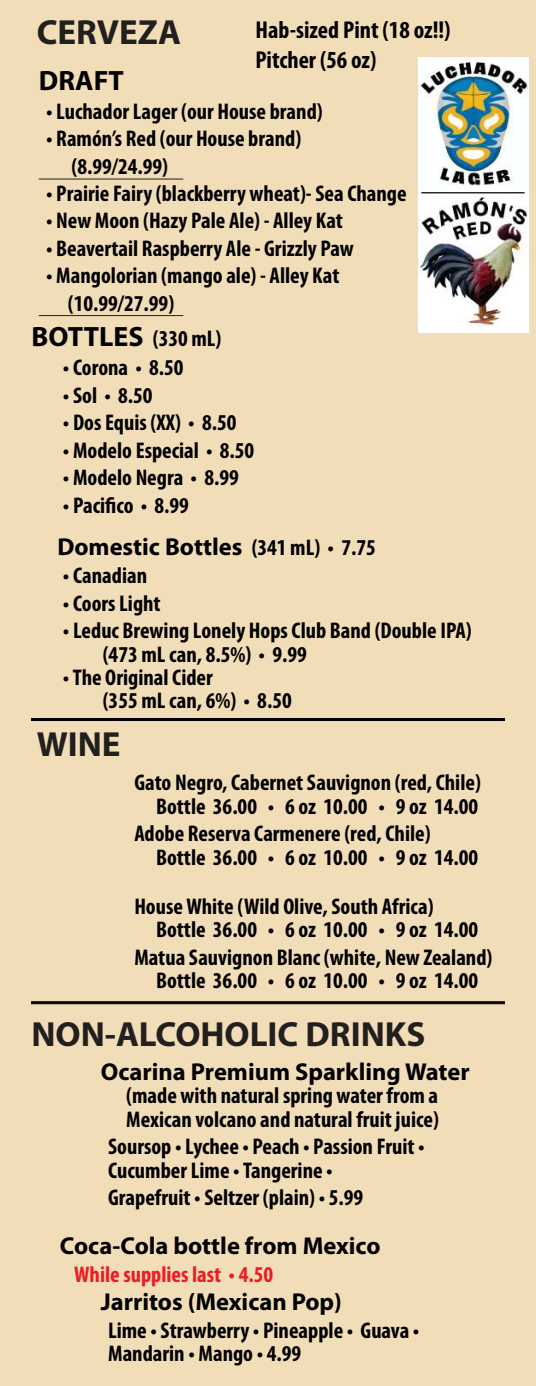
<style>
.page{position:relative;width:536px;height:1386px;background:#f1ddb8}
.page>*{position:absolute;margin:0;border:0;box-sizing:border-box;transform-origin:0 0}
.t1{font:700 35px "Myriad Pro";color:#221f1f}
.t2{font:700 28px "Myriad Pro";color:#020102}
.t3{font:700 24.5px "Myriad Pro";color:#020102}
.t4{font:700 condensed 24.5px/29.6px "Myriad Pro";color:#020102}
.t5{font:700 condensed 22.75px/23.3px "Myriad Pro";color:#020102}
.t6{font:700 condensed 22.75px "Myriad Pro";color:#ed1c24}
.s1{font-stretch:condensed;font-size:22.75px}
</style>
<div class="page">
<div style="left:31px;top:1001px;width:473px;height:3px;background:#020102;border:1px solid #020102"></div>
<hr style="left:31px;top:718px;width:473px;height:3px;background:#020102">
<img style="left:418px;top:57px;width:110px;height:275px">
<hr style="left:421px;top:192px;width:103px;height:1px;background:#020102">
<hr style="left:39px;top:179px;width:144px;height:1px;background:#221f1f">
<hr style="left:39px;top:315px;width:144px;height:1px;background:#221f1f">
<h1 class="t1" style="left:37px;top:9px;width:146px">CERVEZA</h1>
<p class="t4" style="left:255px;top:14px;width:197px">Hab-sized Pint (18 oz!!)<br>Pitcher (56 oz)</p>
<p class="t2" style="left:39px;top:62px;width:86px">DRAFT</p>
<p class="t5" style="left:46px;top:99px;width:278px">• Luchador Lager (our House brand)</p>
<p class="t5" style="left:71px;top:124px;width:231px;line-height:27.5px;text-indent:-25px">• Ramón’s Red (our House brand) (8.99/24.99)</p>
<p class="t5" style="left:46px;top:181px;width:362px">• Prairie Fairy (blackberry wheat)- Sea Change</p>
<p class="t5" style="left:46px;top:209px;width:298px">• New Moon (Hazy Pale Ale) - Alley Kat</p>
<p class="t5" style="left:46px;top:236px;width:309px">• Beavertail Raspberry Ale - Grizzly Paw</p>
<p class="t5" style="left:68px;top:262px;width:273px;line-height:27.5px;text-indent:-22px">• Mangolorian (mango ale) - Alley Kat (10.99/27.99)</p>
<p class="t2" style="left:31px;top:318px;width:191px">BOTTLES <span class="s1">(330 mL)</span></p>
<p class="t5" style="left:63px;top:356px;width:122px">• Corona • 8.50</p>
<p class="t5" style="left:63px;top:383px;width:91px">• Sol • 8.50</p>
<p class="t5" style="left:63px;top:411px;width:175px">• Dos Equis (XX) • 8.50</p>
<p class="t5" style="left:63px;top:438px;width:193px">• Modelo Especial • 8.50</p>
<p class="t5" style="left:63px;top:466px;width:177px">• Modelo Negra • 8.99</p>
<p class="t5" style="left:63px;top:493px;width:127px">• Pacifico • 8.99</p>
<p class="t3" style="left:57px;top:531px;width:320px">Domestic Bottles <span class="s1">(341 mL) • 7.75</span></p>
<p class="t5" style="left:63px;top:564px;width:86px">• Canadian</p>
<p class="t5" style="left:63px;top:591px;width:99px">• Coors Light</p>
<p class="t5" style="left:103px;top:619px;width:370px;text-indent:-40px">• Leduc Brewing Lonely Hops Club Band (Double IPA) (473 mL can, 8.5%) • 9.99</p>
<p class="t5" style="left:103px;top:665px;width:190px;text-indent:-40px">• The Original Cider<br>(355 mL can, 6%) • 8.50</p>
<h1 class="t1" style="left:37px;top:721px;width:85px">WINE</h1>
<p class="t5" style="left:134px;top:771px;width:348px;text-align:right">Gato Negro, Cabernet Sauvignon (red, Chile)<br>Bottle 36.00 • 6 oz 10.00 • 9 oz 14.00</p>
<p class="t5" style="left:156px;top:822px;width:323px;text-indent:-22px">Adobe Reserva Carmenere (red, Chile)<br>Bottle 36.00 • 6 oz 10.00 • 9 oz 14.00</p>
<p class="t5" style="left:156px;top:894px;width:323px;text-indent:-22px">House White (Wild Olive, South Africa)<br>Bottle 36.00 • 6 oz 10.00 • 9 oz 14.00</p>
<p class="t5" style="left:134px;top:945px;width:359px;text-align:center">Matua Sauvignon Blanc (white, New Zealand)<br>Bottle 36.00 • 6 oz 10.00 • 9 oz 14.00</p>
<h1 class="t1" style="left:31px;top:1012px;width:395px">NON-ALCOHOLIC DRINKS</h1>
<p class="t3" style="left:101px;top:1056px;width:370px">Ocarina Premium Sparkling Water</p>
<p class="t5" style="left:126px;top:1084px;width:314px">(made with natural spring water from a<br>Mexican volcano and natural fruit juice)</p>
<p class="t5" style="left:108px;top:1135px;width:318px">Soursop • Lychee • Peach • Passion Fruit •<br>Cucumber Lime • Tangerine •</p>
<p class="t5" style="left:108px;top:1185px;width:256px">Grapefruit • Seltzer (plain) • 5.99</p>
<p class="t3" style="left:60px;top:1230px;width:322px">Coca-Cola bottle from Mexico</p>
<p class="t6" style="left:74px;top:1260px;width:200px">While supplies last • 4.50</p>
<p class="t3" style="left:101px;top:1286px;width:242px">Jarritos (Mexican Pop)</p>
<p class="t5" style="left:108px;top:1318px;width:313px">Lime • Strawberry • Pineapple • Guava •<br>Mandarin • Mango • 4.99</p>
</div>
